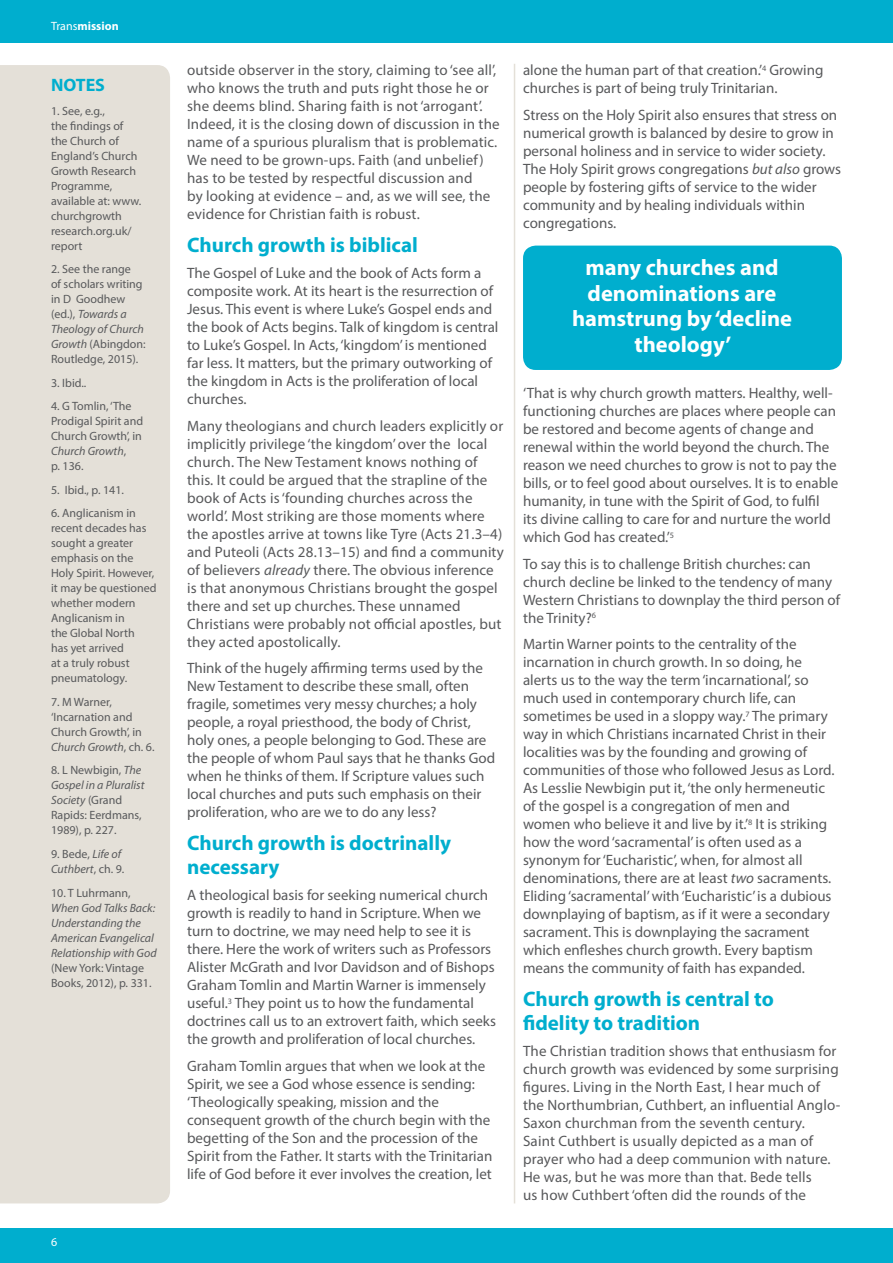
<style>
.page{position:relative;width:893px;height:1263px;background:#fff}
.page>*{position:absolute;margin:0;border:0;box-sizing:border-box;transform-origin:0 0}
.t1{font:700 22.5px/25.5px "Myriad Pro";color:#fff;text-align:center}
.t2{font:700 21px/24px "Myriad Pro";color:#00aece}
.t3{font:700 18px "Myriad Pro";color:#00aece}
.t4{font:15px/18px "Myriad Pro";color:#58595b}
.t5{font:12px/15px "Myriad Pro";color:#58595b}
.t6{font:italic 12px/15px "Myriad Pro";color:#58595b}
.t7{font:700 12px "Myriad Pro";color:#fff}
.t8{font:12px "Myriad Pro";color:#fff}
.s1{font-weight:400}
.s2{font-style:italic}
.s3{font-style:normal}
</style>
<div class="page">
<div style="left:0;top:1229px;width:893px;height:34px;background:#00aece"></div>
<hr style="left:892px;top:0;width:1px;height:43px;background:#00aece">
<div style="left:0;top:0;width:892px;height:43px;background:#00aece"></div>
<div style="left:0;top:65px;width:170px;height:1138px;background:#e4e0d8"></div>
<hr style="left:514px;top:64px;width:1px;height:1139px;background:#e4e0d8">
<div style="left:523px;top:246px;width:319px;height:124px;background:#00aece;border-radius:13px"></div>
<p class="t7" style="left:51px;top:18px;width:69px"><span class="s1">Trans</span>mission</p>
<p class="t3" style="left:51px;top:74px;width:56px">NOTES</p>
<p class="t5" style="left:51px;top:103px;width:92px">1. See, e.g.,<br>the findings of the Church of<br>England’s Church<br>Growth Research<br>Programme, available at: www. churchgrowth research.org.uk/ report</p>
<p class="t5" style="left:51px;top:262px;width:96px">2. See the range<br>of scholars writing in D Goodhew (ed.), <span class="s2">Towards a<br>Theology of Church<br>Growth</span> (Abingdon:<br>Routledge, 2015).</p>
<p class="t5" style="left:51px;top:375px;width:37px">3. Ibid..</p>
<p class="t5" style="left:51px;top:399px;width:94px">4. G Tomlin, ‘The<br>Prodigal Spirit and<br>Church Growth’, in<br><span class="s2">Church Growth</span>,<br>p. 136.</p>
<p class="t5" style="left:51px;top:482px;width:75px">5. Ibid., p. 141.</p>
<p class="t5" style="left:51px;top:506px;width:107px">6. Anglicanism in recent decades has sought a greater emphasis on the<br>Holy Spirit. However, it may be questioned whether modern<br>Anglicanism in<br>the Global North<br>has yet arrived<br>at a truly robust pneumatology.</p>
<p class="t5" style="left:51px;top:694px;width:105px">7. M Warner, ‘Incarnation and<br>Church Growth’, in<br><span class="s2">Church Growth</span>, ch. 6.</p>
<p class="t5" style="left:51px;top:763px;width:95px">8. L Newbigin, <span class="s2">The<br>Gospel in a Pluralist<br>Society</span> (Grand<br>Rapids: Eerdmans,<br>1989), p. 227.</p>
<p class="t6" style="left:51px;top:846px;width:75px"><span class="s3">9. Bede,</span> Life of<br>Cuthbert<span class="s3">, ch. 9.</span></p>
<p class="t5" style="left:51px;top:885px;width:81px">10. T Luhrmann,</p>
<p class="t6" style="left:51px;top:900px;width:107px">When God Talks Back:<br>Understanding the<br>American Evangelical<br>Relationship with God</p>
<p class="t5" style="left:51px;top:960px;width:102px">(New York: Vintage<br>Books, 2012), p. 331.</p>
<p class="t8" style="left:51px;top:1235px;width:8px">6</p>
<p class="t4" style="left:187px;top:61px;width:314px">outside observer in the story, claiming to ‘see all’, who knows the truth and puts right those he or she deems blind. Sharing faith is not ‘arrogant’.<br>Indeed, it is the closing down of discussion in the name of a spurious pluralism that is problematic.<br>We need to be grown-ups. Faith (and unbelief) has to be tested by respectful discussion and<br>by looking at evidence – and, as we will see, the evidence for Christian faith is robust.</p>
<h2 class="t2" style="left:187px;top:232px;width:232px">Church growth is biblical</h2>
<p class="t4" style="left:187px;top:264px;width:313px">The Gospel of Luke and the book of Acts form a composite work. At its heart is the resurrection of Jesus. This event is where Luke’s Gospel ends and the book of Acts begins. Talk of kingdom is central to Luke’s Gospel. In Acts, ‘kingdom’ is mentioned far less. It matters, but the primary outworking of the kingdom in Acts is the proliferation of local churches.</p>
<p class="t4" style="left:187px;top:416px;width:318px">Many theologians and church leaders explicitly or implicitly privilege ‘the kingdom’ over the local church. The New Testament knows nothing of this. It could be argued that the strapline of the book of Acts is ‘founding churches across the world’. Most striking are those moments where the apostles arrive at towns like Tyre (Acts 21.3–4) and Puteoli (Acts 28.13–15) and find a community of believers <span class="s2">already</span> there. The obvious inference is that anonymous Christians brought the gospel there and set up churches. These unnamed Christians were probably not official apostles, but they acted apostolically.</p>
<p class="t4" style="left:187px;top:659px;width:310px">Think of the hugely affirming terms used by the New Testament to describe these small, often fragile, sometimes very messy churches; a holy people, a royal priesthood, the body of Christ, holy ones, a people belonging to God. These are the people of whom Paul says that he thanks God when he thinks of them. If Scripture values such local churches and puts such emphasis on their proliferation, who are we to do any less?</p>
<h2 class="t2" style="left:187px;top:830px;width:266px">Church growth is doctrinally necessary</h2>
<p class="t4" style="left:187px;top:886px;width:310px">A theological basis for seeking numerical church growth is readily to hand in Scripture. When we turn to doctrine, we may need help to see it is there. Here the work of writers such as Professors Alister McGrath and Ivor Davidson and of Bishops Graham Tomlin and Martin Warner is immensely useful.<sup>3</sup> They point us to how the fundamental doctrines call us to an extrovert faith, which seeks the growth and proliferation of local churches.</p>
<p class="t4" style="left:187px;top:1056px;width:307px">Graham Tomlin argues that when we look at the Spirit, we see a God whose essence is sending: ‘Theologically speaking, mission and the consequent growth of the church begin with the begetting of the Son and the procession of the Spirit from the Father. It starts with the Trinitarian life of God before it ever involves the creation, let</p>
<p class="t4" style="left:523px;top:61px;width:302px">alone the human part of that creation.’<sup>4</sup> Growing churches is part of being truly Trinitarian.</p>
<p class="t4" style="left:523px;top:105px;width:320px">Stress on the Holy Spirit also ensures that stress on numerical growth is balanced by desire to grow in personal holiness and in service to wider society.<br>The Holy Spirit grows congregations <span class="s2">but also</span> grows people by fostering gifts of service to the wider community and by healing individuals within congregations.</p>
<h1 class="t1" style="left:572px;top:254px;width:222px">many churches and denominations are hamstrung by ‘decline theology’</h1>
<p class="t4" style="left:523px;top:384px;width:317px">‘That is why church growth matters. Healthy, well&shy;functioning churches are places where people can be restored and become agents of change and renewal within the world beyond the church. The reason we need churches to grow is not to pay the bills, or to feel good about ourselves. It is to enable humanity, in tune with the Spirit of God, to fulfil<br>its divine calling to care for and nurture the world which God has created.’<sup>5</sup></p>
<p class="t4" style="left:523px;top:554px;width:319px">To say this is to challenge British churches: can church decline be linked to the tendency of many Western Christians to downplay the third person of the Trinity?<sup>6</sup></p>
<p class="t4" style="left:523px;top:635px;width:313px">Martin Warner points to the centrality of the incarnation in church growth. In so doing, he alerts us to the way the term ‘incarnational’, so much used in contemporary church life, can sometimes be used in a sloppy way.<sup>7</sup> The primary way in which Christians incarnated Christ in their localities was by the founding and growing of communities of those who followed Jesus as Lord.<br>As Lesslie Newbigin put it, ‘the only hermeneutic of the gospel is a congregation of men and women who believe it and live by it.’<sup>8</sup> It is striking how the word ‘sacramental’ is often used as a synonym for ‘Eucharistic’, when, for almost all denominations, there are at least <span class="s2">two</span> sacraments.<br>Eliding ‘sacramental’ with ‘Eucharistic’ is a dubious downplaying of baptism, as if it were a secondary sacrament. This is downplaying the sacrament which enfleshes church growth. Every baptism means the community of faith has expanded.</p>
<h2 class="t2" style="left:523px;top:986px;width:252px">Church growth is central to fidelity to tradition</h2>
<p class="t4" style="left:523px;top:1042px;width:319px">The Christian tradition shows that enthusiasm for church growth was evidenced by some surprising figures. Living in the North East, I hear much of the Northumbrian, Cuthbert, an influential Anglo-Saxon churchman from the seventh century.<br>Saint Cuthbert is usually depicted as a man of prayer who had a deep communion with nature.<br>He was, but he was more than that. Bede tells<br>us how Cuthbert ‘often did the rounds of the</p>
</div>
